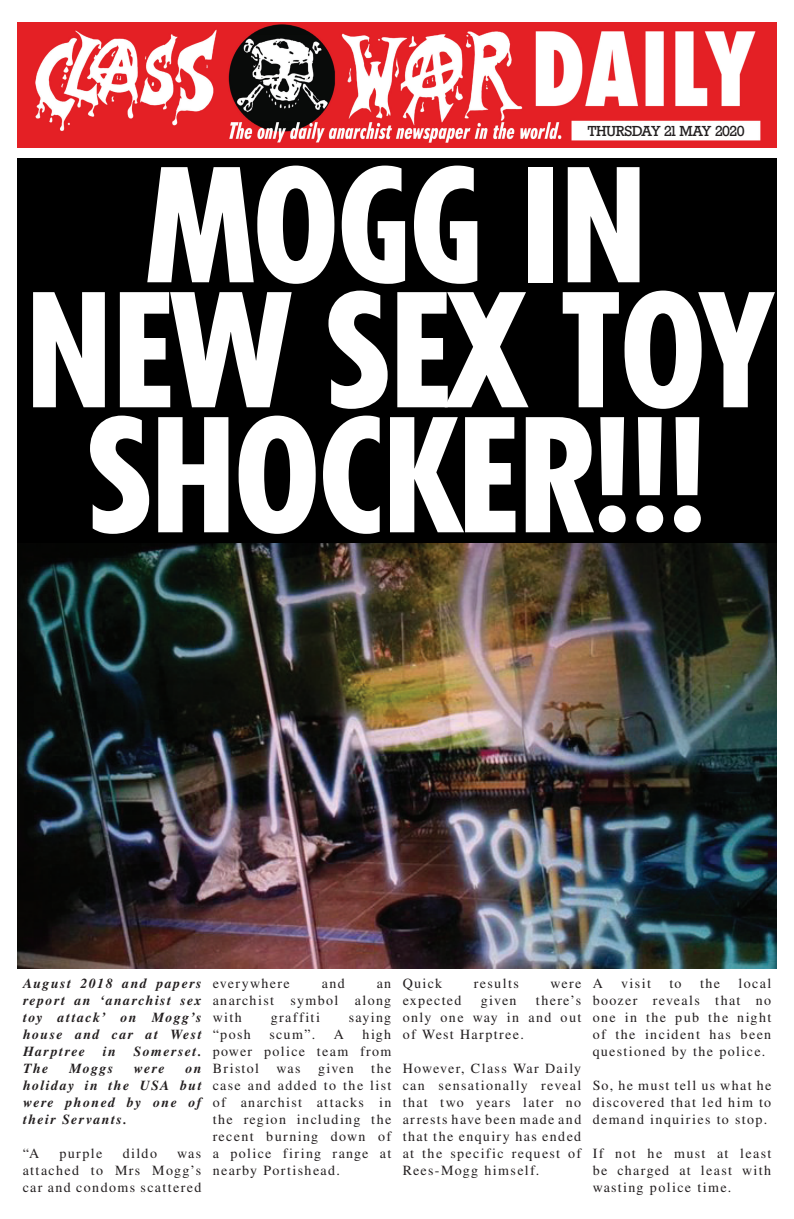
<style>
.page{position:relative;width:794px;height:1219px;background:#fff}
.page>*{position:absolute;margin:0;border:0;box-sizing:border-box;transform-origin:0 0}
.t1{font:800 condensed 156px/125px "Tempo";color:#fff;text-align:center}
.t2{font:14px/17px "Nimbus Rom No 9 L";letter-spacing:.1em;color:#231f20;text-align:justify}
.t3{font:14px/17px "Nimbus Rom No 9 L Med Ita";letter-spacing:.1em;color:#231f20;text-align:justify}
.t4{font:14px "Rockwell";letter-spacing:.005em;color:#231f20;scale:1.06 1}
</style>
<div class="page">
<img style="left:17px;top:23px;width:760px;height:125px">
<div style="left:17px;top:159px;width:760px;height:741px;background:#000"></div>
<img style="left:17px;top:543px;width:759px;height:426px">
<p class="t4" style="left:588px;top:123px;width:149px">THURSDAY 21 MAY 2020</p>
<h1 class="t1" style="left:26px;top:162px;width:744px">MOGG IN<br>NEW SEX TOY<br>SHOCKER!!!</h1>
<p class="t3" style="left:23px;top:975px;width:180px">August 2018 and papers report an ‘anarchist sex toy attack’ on Mogg’s house and car at West Harptree</p>
<p class="t3" style="left:102px;top:1043px;width:15px">in</p>
<p class="t3" style="left:133px;top:1043px;width:70px">Somerset.</p>
<p class="t3" style="left:23px;top:1060px;width:27px">The</p>
<p class="t3" style="left:69px;top:1060px;width:46px">Moggs</p>
<p class="t3" style="left:134px;top:1060px;width:32px">were</p>
<p class="t3" style="left:23px;top:1060px;width:184px;text-align:left;text-indent:162px">on holiday in the USA but were phoned by one of their Servants.</p>
<p class="t2" style="left:23px;top:1144px;width:18px">“A</p>
<p class="t2" style="left:59px;top:1144px;width:45px">purple</p>
<p class="t2" style="left:123px;top:1144px;width:36px">dildo</p>
<p class="t2" style="left:23px;top:1144px;width:180px;text-indent:155px">was attached to Mrs Mogg’s car and condoms scattered</p>
<p class="t2" style="left:213px;top:974px;width:79px">everywhere</p>
<p class="t2" style="left:322px;top:974px;width:25px">and</p>
<p class="t2" style="left:213px;top:974px;width:180px;text-indent:164px">an anarchist symbol along with</p>
<p class="t2" style="left:271px;top:1008px;width:51px">graffiti</p>
<p class="t2" style="left:349px;top:1008px;width:44px">saying</p>
<p class="t2" style="left:213px;top:1025px;width:180px;text-indent:150px">high power police team from Bristol was given the case and added to the list of anarchist attacks in the region including the recent burning down of a police firing range at nearby Portishead.</p>
<p class="t2" style="left:213px;top:1025px;width:40px">“posh</p>
<p class="t2" style="left:269px;top:1025px;width:47px">scum”.</p>
<p class="t2" style="left:334px;top:1025px;width:12px">A</p>
<p class="t2" style="left:403px;top:974px;width:41px">Quick</p>
<p class="t2" style="left:474px;top:974px;width:46px">results</p>
<p class="t2" style="left:550px;top:974px;width:32px">were</p>
<p class="t2" style="left:403px;top:991px;width:60px">expected</p>
<p class="t2" style="left:481px;top:991px;width:37px">given</p>
<p class="t2" style="left:403px;top:991px;width:180px;text-indent:133px">there’s only one way in and out of West Harptree.</p>
<p class="t2" style="left:403px;top:1059px;width:180px">However, Class War Daily can sensationally reveal that two years later no arrests have been made and that the enquiry has ended at the specific request of Rees-Mogg himself.</p>
<p class="t2" style="left:592px;top:974px;width:180px;text-indent:146px">local boozer reveals that no one in the pub the night of the incident has been questioned by the police.</p>
<p class="t2" style="left:592px;top:1076px;width:180px">So, he must tell us what he discovered that led him to demand inquiries to stop.</p>
<p class="t2" style="left:592px;top:1144px;width:180px">If not he must at least be charged at least with wasting police time.</p>
<p class="t2" style="left:592px;top:974px;width:12px">A</p>
<p class="t2" style="left:621px;top:974px;width:31px">visit</p>
<p class="t2" style="left:669px;top:974px;width:14px">to</p>
<p class="t2" style="left:700px;top:974px;width:22px">the</p>
</div>
